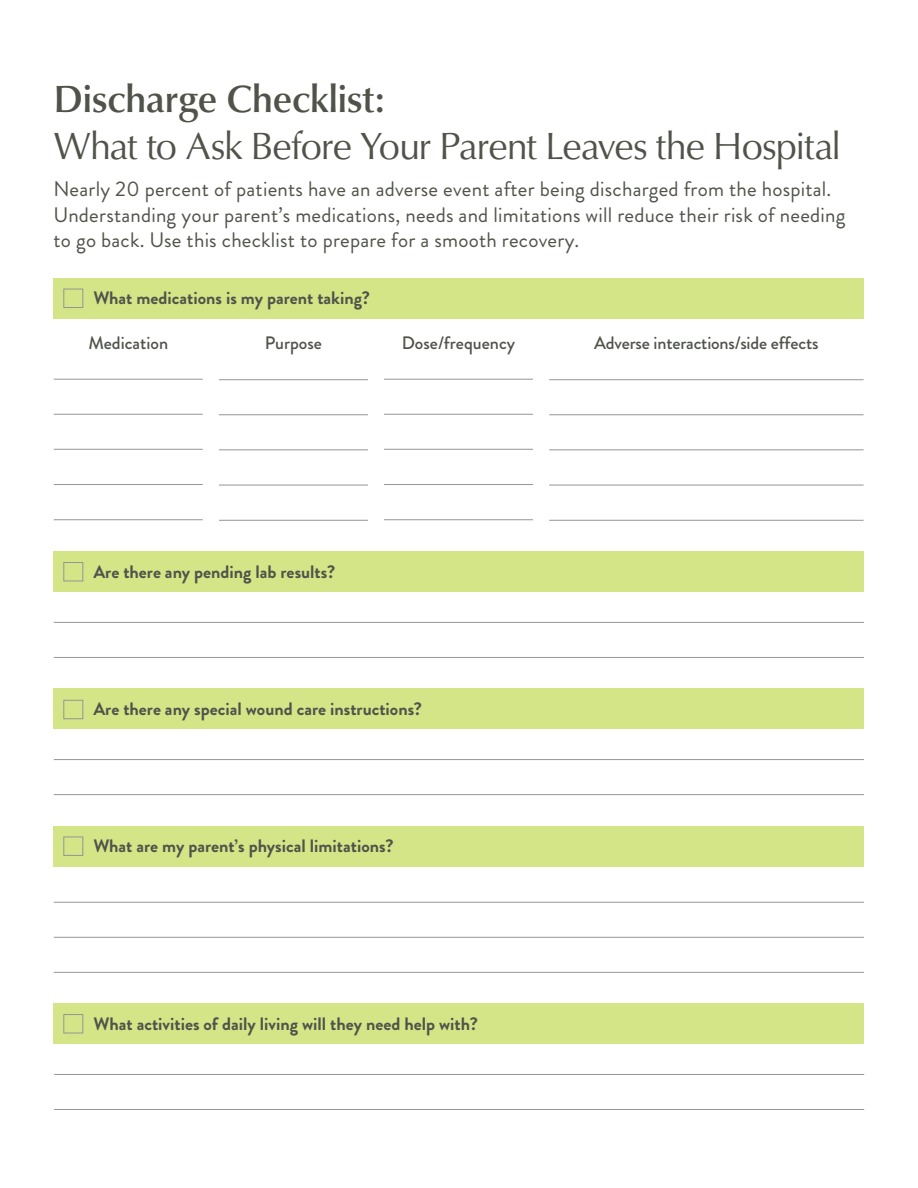
<style>
.page{position:relative;width:918px;height:1188px;background:#fff}
.page>*{position:absolute;margin:0;border:0;box-sizing:border-box;transform-origin:0 0}
.t1{font:39px "Classico URW";letter-spacing:-.025em;color:#4f534a}
.t2{font:500 39px "Classico URW";letter-spacing:-.005em;color:#4f534a}
.t3{font:21px/25.5px "Brandon Grotesque";letter-spacing:.01em;color:#4f534a}
.t4{font:700 18px "Brandon Grotesque";color:#4f534a}
.t5{font:500 18px "Brandon Grotesque";letter-spacing:-.01em;color:#4f534a}
</style>
<div class="page">
<div style="left:54px;top:1004px;width:810px;height:40px;background:#d4e587"></div>
<hr style="left:54px;top:1074px;width:810px;height:1px;background:#939598">
<hr style="left:54px;top:1109px;width:810px;height:1px;background:#939598">
<div style="left:63px;top:1014px;width:20px;height:19px;border:1px solid #939598"></div>
<div style="left:54px;top:689px;width:810px;height:40px;background:#d4e587"></div>
<hr style="left:54px;top:759px;width:810px;height:1px;background:#939598">
<hr style="left:54px;top:794px;width:810px;height:1px;background:#939598">
<div style="left:63px;top:700px;width:20px;height:19px;border:1px solid #939598"></div>
<div style="left:54px;top:826px;width:810px;height:40px;background:#d4e587"></div>
<hr style="left:54px;top:902px;width:810px;height:1px;background:#939598">
<hr style="left:54px;top:972px;width:810px;height:1px;background:#939598">
<hr style="left:54px;top:937px;width:810px;height:1px;background:#939598">
<div style="left:63px;top:837px;width:20px;height:19px;border:1px solid #939598"></div>
<div style="left:54px;top:552px;width:810px;height:40px;background:#d4e587"></div>
<hr style="left:54px;top:622px;width:810px;height:1px;background:#939598">
<hr style="left:54px;top:657px;width:810px;height:1px;background:#939598">
<div style="left:63px;top:562px;width:20px;height:19px;border:1px solid #939598"></div>
<div style="left:54px;top:278px;width:810px;height:40px;background:#d4e587"></div>
<hr style="left:54px;top:379px;width:149px;height:1px;background:#939598">
<hr style="left:54px;top:449px;width:149px;height:1px;background:#939598">
<hr style="left:54px;top:484px;width:149px;height:1px;background:#939598">
<hr style="left:54px;top:519px;width:149px;height:1px;background:#939598">
<hr style="left:54px;top:414px;width:149px;height:1px;background:#939598">
<hr style="left:219px;top:379px;width:149px;height:1px;background:#939598">
<hr style="left:219px;top:450px;width:149px;height:1px;background:#939598">
<hr style="left:219px;top:485px;width:149px;height:1px;background:#939598">
<hr style="left:219px;top:520px;width:149px;height:1px;background:#939598">
<hr style="left:219px;top:415px;width:149px;height:1px;background:#939598">
<hr style="left:384px;top:379px;width:149px;height:1px;background:#939598">
<hr style="left:384px;top:449px;width:149px;height:1px;background:#939598">
<hr style="left:384px;top:484px;width:149px;height:1px;background:#939598">
<hr style="left:384px;top:519px;width:149px;height:1px;background:#939598">
<hr style="left:384px;top:414px;width:149px;height:1px;background:#939598">
<hr style="left:549px;top:379px;width:315px;height:1px;background:#939598">
<hr style="left:549px;top:450px;width:315px;height:1px;background:#939598">
<hr style="left:549px;top:485px;width:315px;height:1px;background:#939598">
<hr style="left:549px;top:520px;width:315px;height:1px;background:#939598">
<hr style="left:549px;top:415px;width:315px;height:1px;background:#939598">
<div style="left:63px;top:289px;width:20px;height:19px;border:1px solid #939598"></div>
<p class="t2" style="left:54px;top:75px;width:332px">Discharge Checklist:</p>
<p class="t1" style="left:54px;top:121px;width:788px">What to Ask Before Your Parent Leaves the Hospital</p>
<p class="t3" style="left:54px;top:176px;width:793px">Nearly 20 percent of patients have an adverse event after being discharged from the hospital.<br>Understanding your parent’s medications, needs and limitations will reduce their risk of needing to go back. Use this checklist to prepare for a smooth recovery.</p>
<p class="t4" style="left:93px;top:285px;width:278px">What medications is my parent taking?</p>
<p class="t5" style="left:88px;top:331px;width:81px">Medication</p>
<p class="t5" style="left:265px;top:331px;width:59px">Purpose</p>
<p class="t5" style="left:402px;top:331px;width:115px">Dose/frequency</p>
<p class="t5" style="left:594px;top:331px;width:226px">Adverse interactions/side effects</p>
<p class="t4" style="left:93px;top:559px;width:243px">Are there any pending lab results?</p>
<p class="t4" style="left:93px;top:696px;width:330px">Are there any special wound care instructions?</p>
<p class="t4" style="left:93px;top:833px;width:302px">What are my parent’s physical limitations?</p>
<p class="t4" style="left:94px;top:1011px;width:386px">What activities of daily living will they need help with?</p>
</div>
